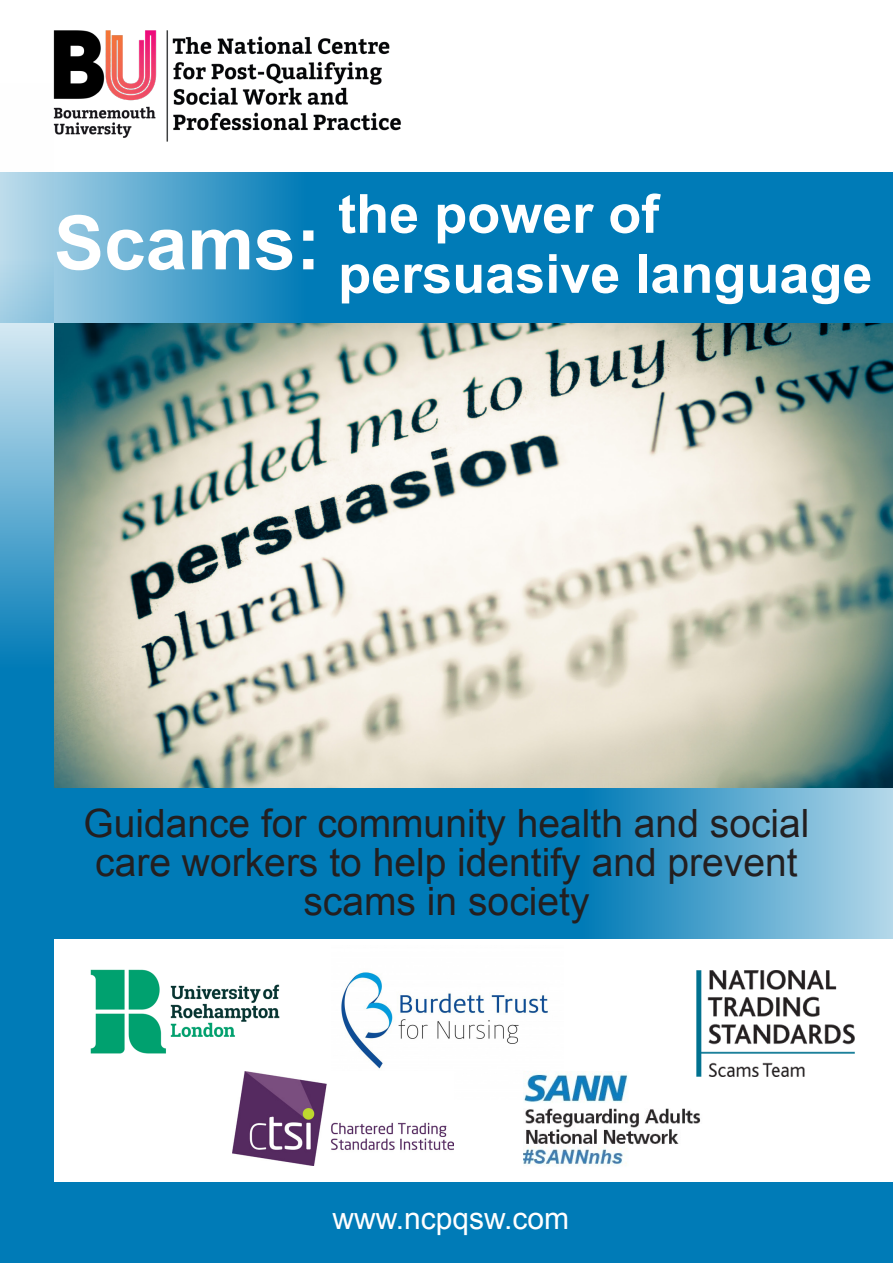
<style>
.page{position:relative;width:893px;height:1263px;background:#fff}
.page>*{position:absolute;margin:0;border:0;box-sizing:border-box;transform-origin:0 0}
.Front_Page_Heading{font:700 75px "Arial";color:#fff}
.Front_Page_Heading-2{font:700 54px/60px "Arial";color:#fff}
.Front_Page_Heading-3{font:39px/39px "Arial";color:#231f20;text-align:center}
.t1{font:30px "Arial";color:#fff}
</style>
<div class="page">
<svg style="left:54px;top:172px;width:839px;height:151px;background:#1787bd"></svg>
<img style="left:53px;top:30px;width:348px;height:112px">
<div style="left:0;top:1182px;width:893px;height:81px;background:#007bb7"></div>
<img style="left:54px;top:323px;width:839px;height:465px">
<svg style="left:0;top:83px;width:54px;height:1099px;background:#59a9cf"></svg>
<img style="left:90px;top:969px;width:190px;height:85px">
<img style="left:341px;top:972px;width:207px;height:97px">
<img style="left:523px;top:1071px;width:179px;height:95px">
<img style="left:233px;top:1071px;width:221px;height:95px">
<img style="left:696px;top:971px;width:159px;height:105px">
<svg style="left:0;top:788px;width:893px;height:151px;background:#1f8bbf"></svg>
<p class="Front_Page_Heading" style="left:54px;top:193px;width:268px">Scams:</p>
<p class="Front_Page_Heading-2" style="left:338px;top:185px;width:536px">the power of persuasive language</p>
<p class="Front_Page_Heading-3" style="left:83px;top:804px;width:728px">Guidance for community health and social care workers to help identify and prevent scams in society</p>
<p class="t1" style="left:332px;top:1199px;width:238px">www.ncpqsw.com</p>
</div>
